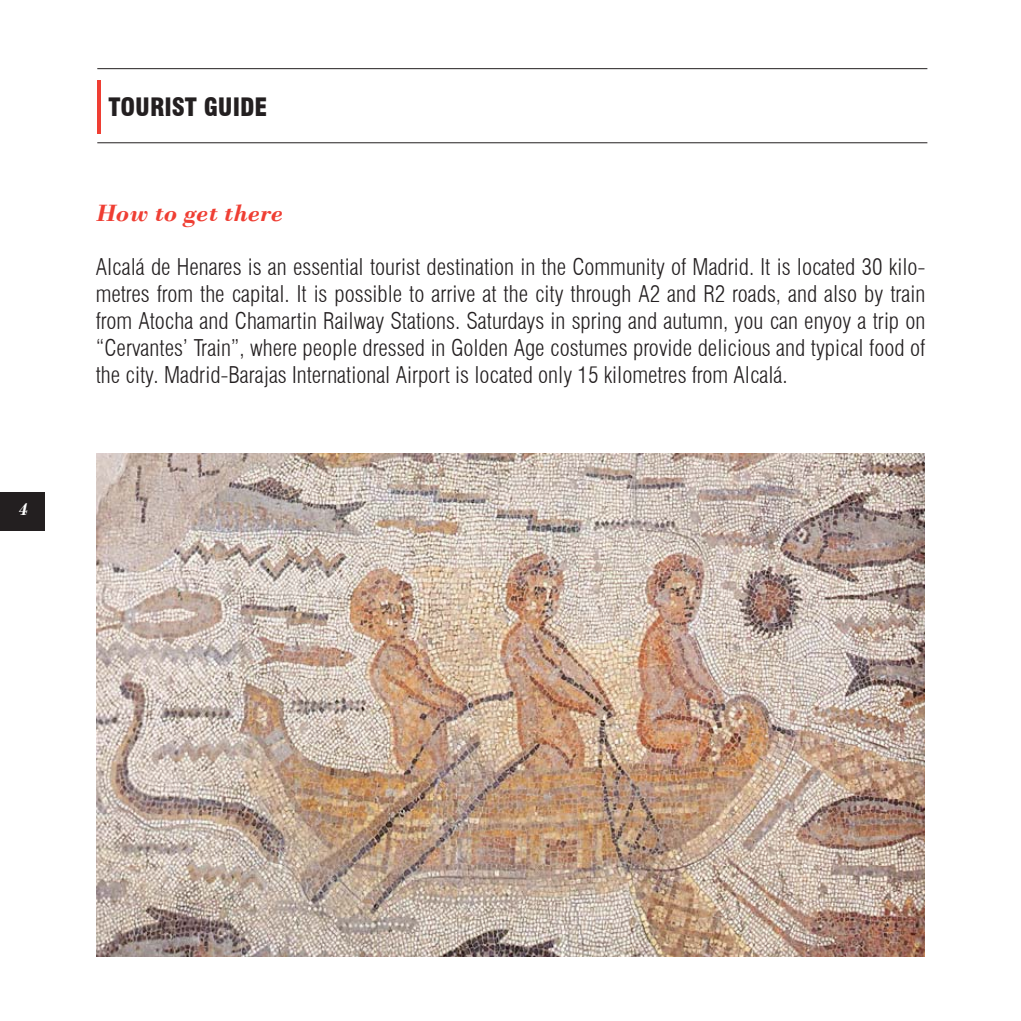
<style>
.page{position:relative;width:1021px;height:1021px;background:#fff}
.page>*{position:absolute;margin:0;border:0;box-sizing:border-box;transform-origin:0 0}
.t1{font:italic 700 24.75px "Bodoni";color:#ef3e33}
.t2{font:900 condensed 24.75px "Swiss 721 BT";color:#231f20}
.t3{font:300 condensed 22.5px/27px "Swiss 721 BT";color:#231f20;text-align:justify}
.t4{font:italic 700 18px "Bodoni";color:#fff}
</style>
<div class="page">
<div style="left:0;top:492px;width:45px;height:38px;background:#231f20"></div>
<hr style="left:97px;top:80px;width:4px;height:53px;background:#ef3e33">
<hr style="left:97px;top:68px;width:830px;height:1px;background:#231f20">
<hr style="left:97px;top:142px;width:830px;height:1px;background:#231f20">
<img style="left:97px;top:453px;width:827px;height:503px">
<p class="t4" style="left:19px;top:498px;width:10px">4</p>
<p class="t2" style="left:108px;top:92px;width:160px">TOURIST GUIDE</p>
<p class="t1" style="left:96px;top:199px;width:189px">How to get there</p>
<p class="t3" style="left:96px;top:254px;width:831px">Alcalá de Henares is an essential tourist destination in the Community of Madrid. It is located 30 kilo&shy;metres from the capital. It is possible to arrive at the city through A2 and R2 roads, and also by train from Atocha and Chamartin Railway Stations. Saturdays in spring and autumn, you can enyoy a trip on “Cervantes’ Train”, where people dressed in Golden Age costumes provide delicious and typical food of the city. Madrid-Barajas International Airport is located only 15 kilometres from Alcalá.</p>
</div>
